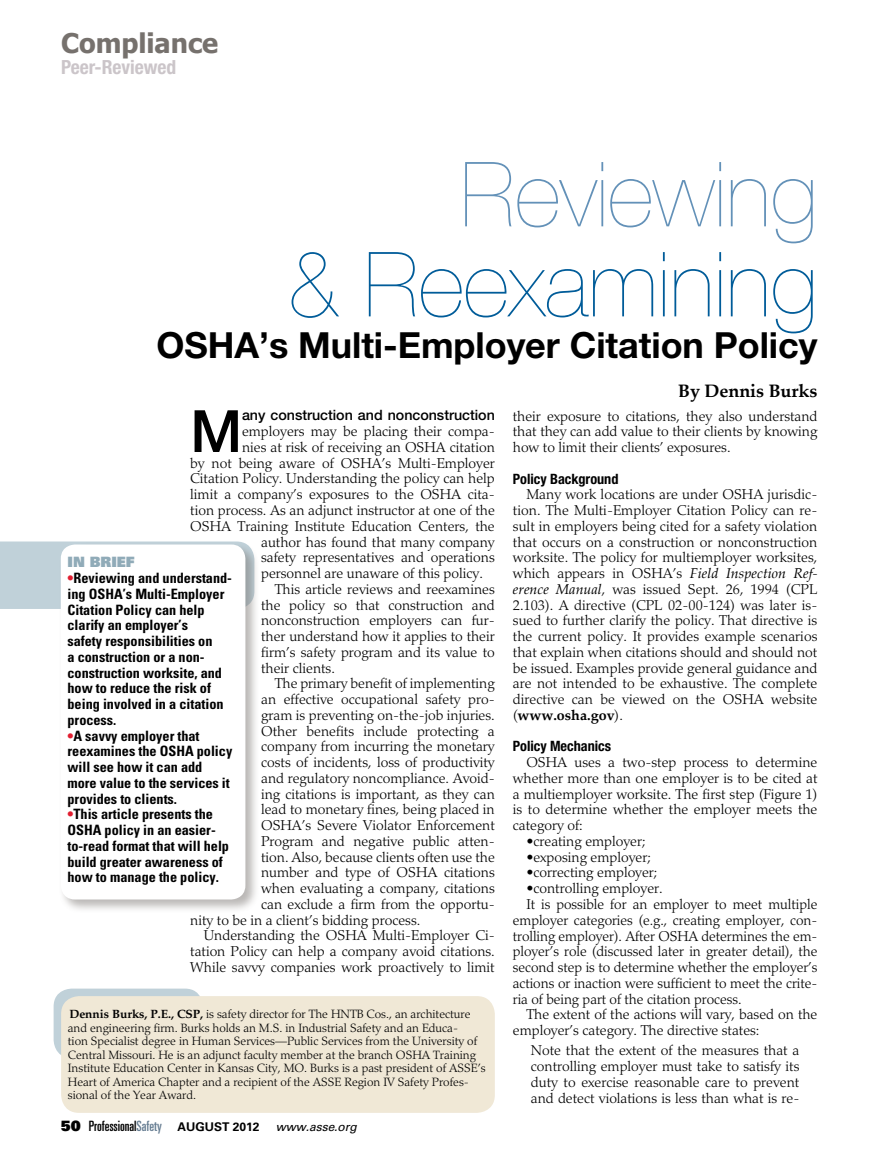
<style>
.page{position:relative;width:878px;height:1175px;background:#fff}
.page>*{position:absolute;margin:0;border:0;box-sizing:border-box;transform-origin:0 0}
.t1{font:200 90px "Helvetica Neue LT Std";color:#005c99}
.t2{font:200 90px "Helvetica Neue LT Std";color:#6391b8}
.t3{font:500 58.35px "Helvetica Neue LT Std";color:#000}
.t4{font:700 36px "Helvetica Neue LT Std";color:#000}
.t5{font:700 27px "Tahoma";color:#76716d}
.t6{font:700 condensed 19.5px "Helvetica Neue LT Std";color:#cbc5c9}
.t7{font:700 18px "Palatino Linotype";color:#000}
.t8{font:300 14.25px/15.8px "Palatino LT Std";color:#000;text-align:justify}
.t9{font:700 condensed 14.25px/15.8px "Univers";color:#000}
.t10{font:ultra-condensed 14.25px "Univers";color:#000}
.t11{font:500 14.25px "Helvetica Neue LT Std";color:#000}
.t12{font:700 condensed 14.25px "Helvetica Neue LT Std";color:#000}
.t13{font:700 14.25px "Palatino Linotype";color:#000}
.t14{font:900 14.25px "Univers";color:#90abb8}
.t15{font:300 12px/13.5px "Palatino LT Std";color:#000}
.s1{font-family:"Palatino Linotype";font-weight:400;font-style:italic}
.s2{font-family:"Palatino LT Std";font-weight:300}
.s3{color:#e11e30}
.s4{font-family:"Palatino";font-weight:700}
.s5{font-weight:900;font-stretch:normal}
.s6{color:#657c91}
.s7{font-weight:700;font-stretch:normal;font-size:12px}
.s8{font-style:italic;font-stretch:normal;font-size:12px}
</style>
<div class="page">
<div style="left:0;top:541px;width:240px;height:68px;background:#c0d1d9"></div>
<div style="left:59px;top:542px;width:200px;height:372px;background:#76716d;opacity:.5"></div>
<div style="left:61px;top:544px;width:184px;height:355px;background:#fff;border-radius:14px"></div>
<div style="left:54px;top:988px;width:149px;height:70px;background:#c0d1d9;border-radius:18px"></div>
<div style="left:61px;top:996px;width:434px;height:116px;background:#f0e8d6;border-radius:18px"></div>
<h3 class="t5" style="left:61px;top:24px;width:158px">Compliance</h3>
<h3 class="t6" style="left:61px;top:55px;width:116px">Peer-Reviewed</h3>
<h1 class="t2" style="left:460px;top:142px;width:358px">Reviewing</h1>
<h1 class="t1" style="left:287px;top:232px;width:531px">&amp; Reexamining</h1>
<h3 class="t4" style="left:157px;top:323px;width:662px">OSHA’s Multi-Employer Citation Policy</h3>
<p class="t7" style="left:678px;top:378px;width:141px">By Dennis Burks</p>
<h2 class="t3" style="left:190px;top:396px;width:53px">M</h2>
<p class="t11" style="left:242px;top:407px;width:254px">any construction and nonconstruction</p>
<p class="t8" style="left:513px;top:408px;width:306px">their exposure to citations, they also understand that they can add value to their clients by knowing how to limit their clients’ exposures.</p>
<p class="t12" style="left:513px;top:470px;width:107px">Policy Background</p>
<p class="t8" style="left:513px;top:487px;width:306px;text-indent:13px">Many work locations are under OSHA jurisdic&shy;tion. The Multi-Employer Citation Policy can re&shy;sult in employers being cited for a safety violation that occurs on a construction or nonconstruction worksite. The policy for multiemployer worksites, which appears in OSHA’s <span class="s1">Field Inspection Ref&shy;erence Manual</span>, was issued Sept. 26, 1994 (CPL 2.103). A directive (CPL 02-00-124) was later is&shy;sued to further clarify the policy. That directive is the current policy. It provides example scenarios that explain when citations should and should not be issued. Examples provide general guidance and are not intended to be exhaustive. The complete directive can be viewed on the OSHA website</p>
<p class="t13" style="left:513px;top:705px;width:112px"><span class="s2">(</span>www.osha.gov<span class="s2">).</span></p>
<p class="t12" style="left:513px;top:737px;width:100px">Policy Mechanics</p>
<p class="t8" style="left:513px;top:754px;width:306px;text-indent:13px">OSHA uses a two-step process to determine whether more than one employer is to be cited at a multiemployer worksite. The first step (Figure 1) is to determine whether the employer meets the category of:</p>
<p class="t8" style="left:526px;top:833px;width:121px">•creating employer;</p>
<p class="t8" style="left:526px;top:849px;width:126px">•exposing employer;</p>
<p class="t8" style="left:526px;top:865px;width:133px">•correcting employer;</p>
<p class="t8" style="left:526px;top:880px;width:138px">•controlling employer.</p>
<p class="t8" style="left:526px;top:896px;width:292px">It is possible for an employer to meet multiple</p>
<p class="t8" style="left:513px;top:912px;width:306px">employer categories (e.g., creating employer, con-</p>
<p class="t8" style="left:513px;top:928px;width:306px">trolling employer). After OSHA determines the em-</p>
<p class="t8" style="left:513px;top:943px;width:306px">ployer’s role (discussed later in greater detail), the</p>
<p class="t8" style="left:513px;top:959px;width:306px">second step is to determine whether the employer’s</p>
<p class="t8" style="left:513px;top:975px;width:306px">actions or inaction were sufficient to meet the crite-</p>
<p class="t8" style="left:513px;top:991px;width:230px">ria of being part of the citation process.</p>
<p class="t8" style="left:526px;top:1007px;width:292px">The extent of the actions will vary, based on the</p>
<p class="t8" style="left:513px;top:1022px;width:248px">employer’s category. The directive states:</p>
<p class="t8" style="left:531px;top:1043px;width:270px">Note that the extent of the measures that a controlling employer must take to satisfy its duty to exercise reasonable care to prevent and detect violations is less than what is re-</p>
<p class="t8" style="left:242px;top:424px;width:254px">employers may be placing their compa-</p>
<p class="t8" style="left:242px;top:439px;width:254px">nies at risk of receiving an OSHA citation</p>
<p class="t8" style="left:190px;top:455px;width:306px">by not being aware of OSHA’s Multi-Employer</p>
<p class="t8" style="left:190px;top:471px;width:306px">Citation Policy. Understanding the policy can help</p>
<p class="t8" style="left:190px;top:487px;width:306px">limit a company’s exposures to the OSHA cita-</p>
<p class="t8" style="left:190px;top:502px;width:306px">tion process. As an adjunct instructor at one of the</p>
<p class="t8" style="left:190px;top:518px;width:306px">OSHA Training Institute Education Centers, the</p>
<p class="t8" style="left:261px;top:534px;width:235px">author has found that many company</p>
<p class="t8" style="left:261px;top:550px;width:235px">safety representatives and operations</p>
<p class="t8" style="left:261px;top:565px;width:223px">personnel are unaware of this policy.</p>
<p class="t8" style="left:275px;top:581px;width:222px">This article reviews and reexamines</p>
<p class="t8" style="left:261px;top:597px;width:235px">the policy so that construction and</p>
<p class="t8" style="left:261px;top:613px;width:235px">nonconstruction employers can fur-</p>
<p class="t8" style="left:261px;top:628px;width:235px">ther understand how it applies to their</p>
<p class="t8" style="left:261px;top:644px;width:235px">firm’s safety program and its value to</p>
<p class="t8" style="left:261px;top:660px;width:75px">their clients.</p>
<p class="t8" style="left:275px;top:676px;width:222px">The primary benefit of implementing</p>
<p class="t8" style="left:261px;top:691px;width:235px">an effective occupational safety pro-</p>
<p class="t8" style="left:261px;top:707px;width:235px">gram is preventing on-the-job injuries.</p>
<p class="t8" style="left:261px;top:723px;width:235px">Other benefits include protecting a</p>
<p class="t8" style="left:261px;top:739px;width:235px">company from incurring the monetary</p>
<p class="t8" style="left:261px;top:754px;width:235px">costs of incidents, loss of productivity</p>
<p class="t8" style="left:261px;top:770px;width:235px">and regulatory noncompliance. Avoid-</p>
<p class="t8" style="left:261px;top:786px;width:235px">ing citations is important, as they can</p>
<p class="t8" style="left:261px;top:801px;width:235px">lead to monetary fines, being placed in</p>
<p class="t8" style="left:261px;top:817px;width:235px">OSHA’s Severe Violator Enforcement</p>
<p class="t8" style="left:261px;top:833px;width:235px">Program and negative public atten-</p>
<p class="t8" style="left:261px;top:849px;width:235px">tion. Also, because clients often use the</p>
<p class="t8" style="left:261px;top:864px;width:235px">number and type of OSHA citations</p>
<p class="t8" style="left:261px;top:880px;width:235px">when evaluating a company, citations</p>
<p class="t8" style="left:261px;top:896px;width:235px">can exclude a firm from the opportu-</p>
<p class="t8" style="left:190px;top:912px;width:231px">nity to be in a client’s bidding process.</p>
<p class="t8" style="left:204px;top:927px;width:292px">Understanding the OSHA Multi-Employer Ci-</p>
<p class="t8" style="left:190px;top:943px;width:306px">tation Policy can help a company avoid citations.</p>
<p class="t8" style="left:190px;top:959px;width:306px">While savvy companies work proactively to limit</p>
<p class="t14" style="left:68px;top:553px;width:69px">IN BRIEF</p>
<p class="t9" style="left:68px;top:570px;width:166px"><span class="s3">•</span>Reviewing and understand&shy;ing OSHA’s Multi-Employer<br>Citation Policy can help clarify an employer’s<br>safety responsibilities on<br>a construction or a non&shy;construction worksite, and how to reduce the risk of being involved in a citation process.</p>
<p class="t9" style="left:68px;top:727px;width:166px"><span class="s3">•</span>A savvy employer that reexamines the OSHA policy will see how it can add more value to the services it provides to clients.</p>
<p class="t9" style="left:68px;top:806px;width:163px"><span class="s3">•</span>This article presents the<br>OSHA policy in an easier&shy;to-read format that will help build greater awareness of how to manage the policy.</p>
<p class="t15" style="left:68px;top:1007px;width:419px"><span class="s4">Dennis Burks, P.E., CSP,</span> is safety director for The HNTB Cos., an architecture and engineering firm. Burks holds an M.S. in Industrial Safety and an Educa-<br>tion Specialist degree in Human Services—Public Services from the University of Central Missouri. He is an adjunct faculty member at the branch OSHA Training Institute Education Center in Kansas City, MO. Burks is a past president of ASSE’s Heart of America Chapter and a recipient of the ASSE Region IV Safety Profes&shy;sional of the Year Award.</p>
<p class="t10" style="left:61px;top:1117px;width:297px"><span class="s5">50</span> Professional<span class="s6">Safety</span> <span class="s7">AUGUST 2012</span> <span class="s8">www.asse.org</span></p>
</div>
